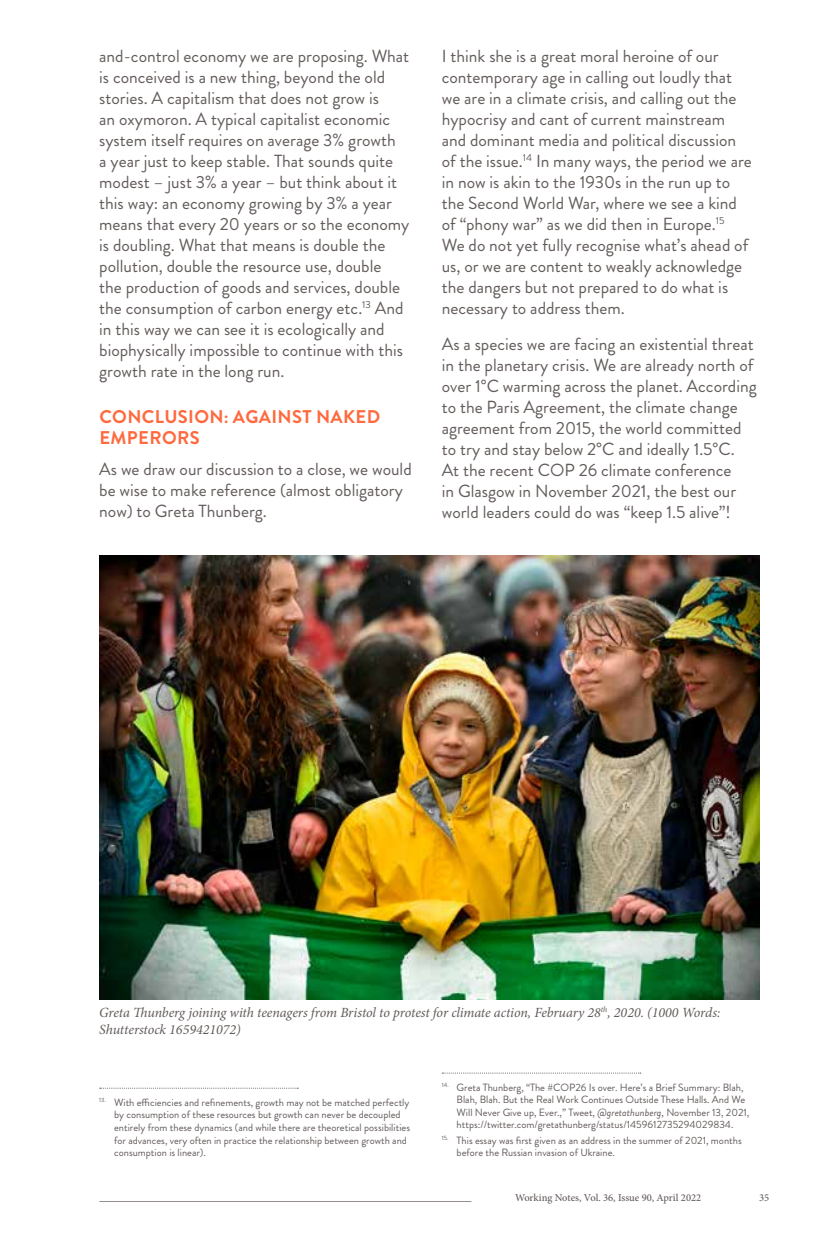
<style>
.page{position:relative;width:819px;height:1241px;background:#fff}
.page>*{position:absolute;margin:0;border:0;box-sizing:border-box;transform-origin:0 0}
.t1{font:700 18.38px/21px "Brandon Grotesque";letter-spacing:.02em;color:#ff693e}
.t2{font:17.5px/21px "Brandon Grotesque";color:#625b59}
.t3{font:italic 14px/17.5px "Minion Pro";letter-spacing:-.01em;color:#625b59}
.t4{font:10.5px/12.6px "Brandon Grotesque";color:#625b59}
.t5{font:500 10.5px "Minion Pro";letter-spacing:-.005em;color:#625b59}
.s1{font-style:italic}
</style>
<div class="page">
<hr style="left:100px;top:1200px;width:371px;height:1px;background:#978d94">
<svg style="left:100px;top:1087px;width:198px;height:1px"></svg>
<svg style="left:442px;top:1072px;width:198px;height:1px"></svg>
<img style="left:99px;top:556px;width:660px;height:443px">
<p class="t2" style="left:99px;top:46px;width:312px">and-control economy we are proposing. What is conceived is a new thing, beyond the old stories. A capitalism that does not grow is<br>an oxymoron. A typical capitalist economic system itself requires on average 3% growth<br>a year just to keep stable. That sounds quite modest – just 3% a year – but think about it this way: an economy growing by 3% a year means that every 20 years or so the economy is doubling. What that means is double the pollution, double the resource use, double<br>the production of goods and services, double the consumption of carbon energy etc.<sup>13</sup> And in this way we can see it is ecologically and biophysically impossible to continue with this growth rate in the long run.</p>
<p class="t1" style="left:99px;top:406px;width:282px">CONCLUSION: AGAINST NAKED<br>EMPERORS</p>
<p class="t2" style="left:99px;top:458px;width:314px">As we draw our discussion to a close, we would be wise to make reference (almost obligatory now) to Greta Thunberg.</p>
<p class="t2" style="left:441px;top:46px;width:312px">I think she is a great moral heroine of our contemporary age in calling out loudly that we are in a climate crisis, and calling out the hypocrisy and cant of current mainstream and dominant media and political discussion of the issue.<sup>14</sup> In many ways, the period we are in now is akin to the 1930s in the run up to the Second World War, where we see a kind of “phony war” as we did then in Europe.<sup>15<br></sup>We do not yet fully recognise what’s ahead of us, or we are content to weakly acknowledge the dangers but not prepared to do what is necessary to address them.</p>
<p class="t2" style="left:442px;top:333px;width:316px">As a species we are facing an existential threat in the planetary crisis. We are already north of over 1°C warming across the planet. According to the Paris Agreement, the climate change agreement from 2015, the world committed to try and stay below 2°C and ideally 1.5°C.<br>At the recent COP 26 climate conference<br>in Glasgow in November 2021, the best our world leaders could do was “keep 1.5 alive”!</p>
<p class="t3" style="left:99px;top:1003px;width:622px">Greta Thunberg joining with teenagers from Bristol to protest for climate action, February 28<sup>th</sup>, 2020. (1000 Words:<br>Shutterstock 1659421072)</p>
<p class="t4" style="left:114px;top:1095px;width:297px;text-indent:-15px"><sup>13.</sup> With efficiencies and refinements, growth may not be matched perfectly by consumption of these resources but growth can never be decoupled entirely from these dynamics (and while there are theoretical possibilities for advances, very often in practice the relationship between growth and consumption is linear).</p>
<p class="t4" style="left:456px;top:1080px;width:294px;text-indent:-15px"><sup>14.</sup> Greta Thunberg, “The #COP26 Is over. Here’s a Brief Summary: Blah, Blah, Blah. But the Real Work Continues Outside These Halls. And We Will Never Give up, Ever.,” Tweet, <span class="s1">@gretathunberg</span>, November 13, 2021, https://twitter.com/gretathunberg/status/1459612735294029834.</p>
<p class="t4" style="left:456px;top:1133px;width:286px;text-indent:-15px"><sup>15.</sup> This essay was first given as an address in the summer of 2021, months before the Russian invasion of Ukraine.</p>
<p class="t5" style="left:515px;top:1190px;width:187px">Working Notes, Vol. 36, Issue 90, April 2022</p>
<p class="t5" style="left:759px;top:1190px;width:12px">35</p>
</div>
